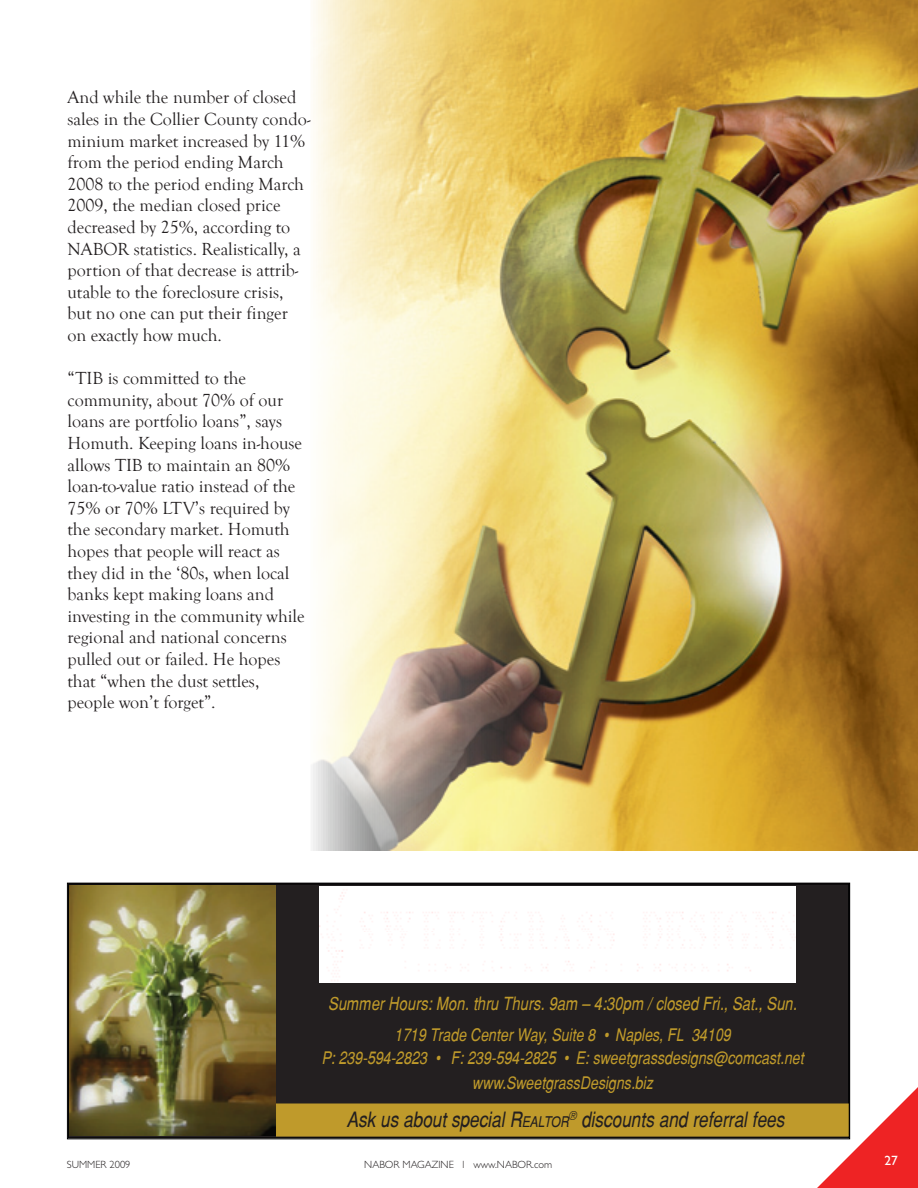
<style>
.page{position:relative;width:918px;height:1188px;background:#fff}
.page>*{position:absolute;margin:0;border:0;box-sizing:border-box;transform-origin:0 0}
.t1{font:italic 21px "Switzerland Narrow";color:#231f20}
.t2{font:18px/21.6px "Goudy Old Style T";color:#231f20}
.t3{font:italic 18px "Switzerland Narrow";color:#bf9a2b}
.t4{font:italic 17.25px/22.5px "Switzerland Narrow";color:#bf9a2b;text-align:center}
.t5{font:13.5px "Gill Sans";color:#fff}
.t6{font:300 10.5px "Gill Sans";color:#231f20}
.s1{font-size:14.7px}
</style>
<div class="page">
<svg style="left:67px;top:882px;width:783px;height:258px"></svg>
<img style="left:69px;top:886px;width:206px;height:250px">
<img style="left:320px;top:887px;width:476px;height:95px">
<svg style="left:276px;top:1087px;width:642px;height:101px"></svg>
<div style="left:277px;top:1105px;width:570px;height:30px;border:1px solid #bf9a2b"></div>
<img style="left:313px;top:0;width:605px;height:851px">
<p class="t2" style="left:68px;top:87px;width:245px">And while the number of closed sales in the Collier County condo&shy;minium market increased by 11% from the period ending March<br>2008 to the period ending March<br>2009, the median closed price decreased by 25%, according to<br>NABOR statistics. Realistically, a portion of that decrease is attrib&shy;utable to the foreclosure crisis, but no one can put their finger on exactly how much.</p>
<p class="t2" style="left:68px;top:368px;width:239px">“TIB is committed to the community, about 70% of our loans are portfolio loans”, says<br>Homuth. Keeping loans in-house allows TIB to maintain an 80% loan-to-value ratio instead of the<br>75% or 70% LTV’s required by the secondary market. Homuth hopes that people will react as they did in the ‘80s, when local banks kept making loans and investing in the community while regional and national concerns pulled out or failed. He hopes that “when the dust settles, people won’t forget”.</p>
<p class="t3" style="left:328px;top:992px;width:470px">Summer Hours: Mon. thru Thurs. 9am – 4:30pm / closed Fri., Sat., Sun.</p>
<p class="t4" style="left:322px;top:1024px;width:484px">1719 Trade Center Way, Suite 8 • Naples, FL 34109<br>P: 239-594-2823 • F: 239-594-2825 • E: sweetgrassdesigns@comcast.net</p>
<p class="t4" style="left:472px;top:1072px;width:182px">www.SweetgrassDesigns.biz</p>
<p class="t1" style="left:347px;top:1107px;width:439px">Ask us about special R<span class="s1">EALTOR</span><sup>®</sup> discounts and referral fees</p>
<p class="t6" style="left:67px;top:1159px;width:65px">SUMMER 2009</p>
<p class="t6" style="left:364px;top:1159px;width:141px">NABOR MAGAZINE L WWW.NABO</p>
<p class="t6" style="left:526px;top:1159px;width:28px">R.COM</p>
<p class="t5" style="left:885px;top:1152px;width:15px">27</p>
</div>
